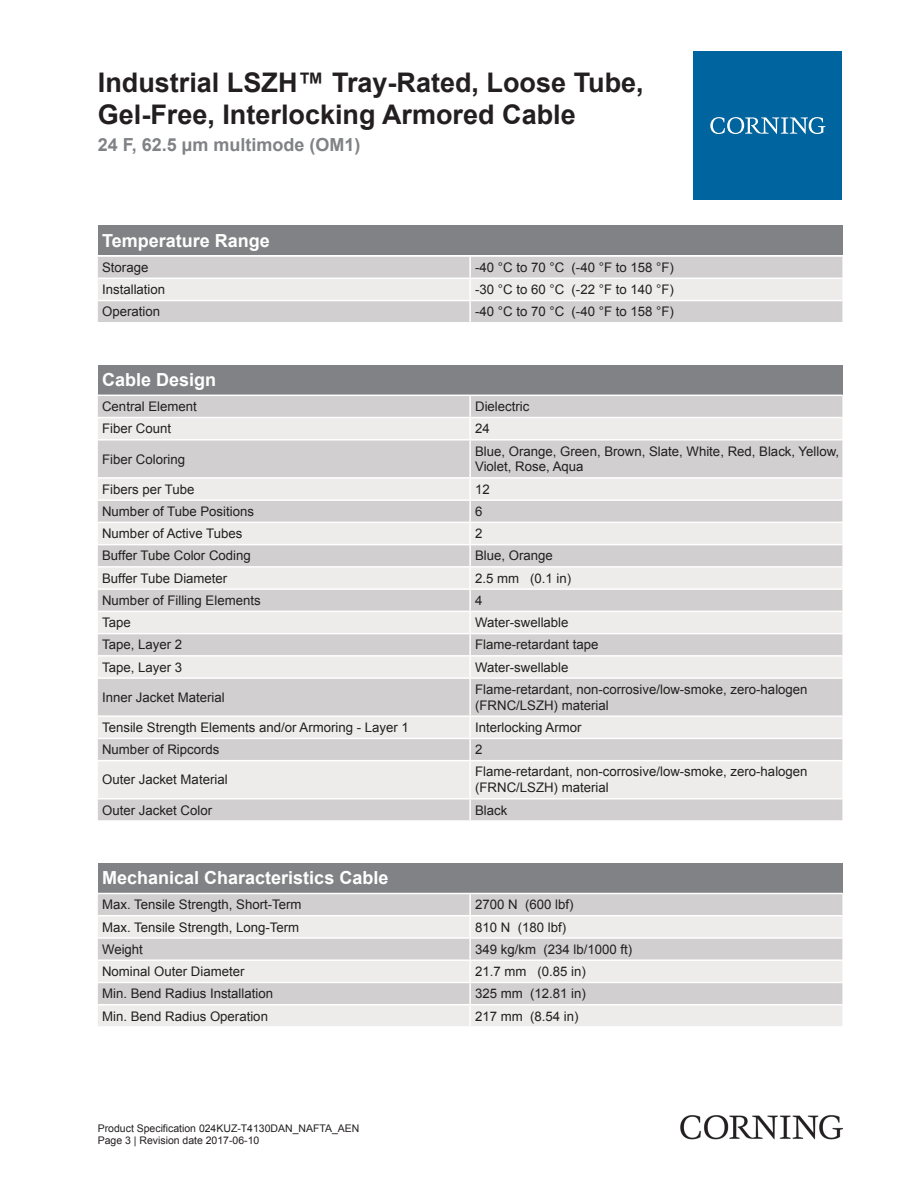
<style>
.page{position:relative;width:919px;height:1187px;background:#fff}
.page>*{position:absolute;margin:0;border:0;box-sizing:border-box;transform-origin:0 0}
.t1{font:700 27px/32.4px "Arial";color:#231f20}
.t2{font:700 18px "Arial";color:#fff}
.t3{font:700 18px "Arial";color:#808285}
.t4{font:13.2px/15.9px "Arial";color:#231f20}
.t5{font:10.5px/12.6px "Arial";color:#231f20}
</style>
<div class="page">
<div style="left:98px;top:225px;width:744px;height:30px;background:#808285"></div>
<div style="left:98px;top:257px;width:744px;height:65px;background:#d1cfcf"></div>
<div style="left:98px;top:279px;width:744px;height:21px;background:#edeceb"></div>
<hr style="left:469px;top:257px;width:2px;height:20px;background:#fff">
<hr style="left:469px;top:279px;width:2px;height:21px;background:#fff">
<hr style="left:469px;top:301px;width:2px;height:21px;background:#fff">
<hr style="left:98px;top:277px;width:372px;height:2px;background:#fff">
<hr style="left:470px;top:277px;width:372px;height:2px;background:#fff">
<hr style="left:98px;top:300px;width:372px;height:1px;background:#fff">
<hr style="left:470px;top:300px;width:372px;height:1px;background:#fff">
<div style="left:98px;top:365px;width:744px;height:29px;background:#808285"></div>
<div style="left:98px;top:396px;width:744px;height:424px;background:#d1cfcf"></div>
<svg style="left:98px;top:418px;width:744px;height:380px;background:#dfdedd"></svg>
<hr style="left:469px;top:396px;width:2px;height:21px;background:#fff">
<hr style="left:469px;top:418px;width:2px;height:21px;background:#fff">
<hr style="left:469px;top:440px;width:2px;height:37px;background:#fff">
<hr style="left:469px;top:478px;width:2px;height:21px;background:#fff">
<hr style="left:469px;top:501px;width:2px;height:20px;background:#fff">
<hr style="left:469px;top:523px;width:2px;height:21px;background:#fff">
<hr style="left:469px;top:545px;width:2px;height:21px;background:#fff">
<hr style="left:469px;top:567px;width:2px;height:21px;background:#fff">
<hr style="left:469px;top:590px;width:2px;height:20px;background:#fff">
<hr style="left:469px;top:612px;width:2px;height:20px;background:#fff">
<hr style="left:469px;top:634px;width:2px;height:21px;background:#fff">
<hr style="left:469px;top:656px;width:2px;height:21px;background:#fff">
<hr style="left:469px;top:678px;width:2px;height:37px;background:#fff">
<hr style="left:469px;top:717px;width:2px;height:20px;background:#fff">
<hr style="left:469px;top:739px;width:2px;height:20px;background:#fff">
<hr style="left:469px;top:761px;width:2px;height:37px;background:#fff">
<hr style="left:469px;top:799px;width:2px;height:21px;background:#fff">
<hr style="left:98px;top:417px;width:372px;height:1px;background:#fff">
<hr style="left:470px;top:417px;width:372px;height:1px;background:#fff">
<hr style="left:98px;top:439px;width:372px;height:1px;background:#fff">
<hr style="left:470px;top:439px;width:372px;height:1px;background:#fff">
<hr style="left:98px;top:477px;width:372px;height:1px;background:#fff">
<hr style="left:470px;top:477px;width:372px;height:1px;background:#fff">
<hr style="left:98px;top:499px;width:372px;height:2px;background:#fff">
<hr style="left:470px;top:499px;width:372px;height:2px;background:#fff">
<hr style="left:98px;top:521px;width:372px;height:2px;background:#fff">
<hr style="left:470px;top:521px;width:372px;height:2px;background:#fff">
<hr style="left:98px;top:544px;width:372px;height:1px;background:#fff">
<hr style="left:470px;top:544px;width:372px;height:1px;background:#fff">
<hr style="left:98px;top:566px;width:372px;height:1px;background:#fff">
<hr style="left:470px;top:566px;width:372px;height:1px;background:#fff">
<hr style="left:98px;top:588px;width:372px;height:2px;background:#fff">
<hr style="left:470px;top:588px;width:372px;height:2px;background:#fff">
<hr style="left:98px;top:610px;width:372px;height:2px;background:#fff">
<hr style="left:470px;top:610px;width:372px;height:2px;background:#fff">
<hr style="left:98px;top:632px;width:372px;height:2px;background:#fff">
<hr style="left:470px;top:632px;width:372px;height:2px;background:#fff">
<hr style="left:98px;top:655px;width:372px;height:1px;background:#fff">
<hr style="left:470px;top:655px;width:372px;height:1px;background:#fff">
<hr style="left:98px;top:677px;width:372px;height:1px;background:#fff">
<hr style="left:470px;top:677px;width:372px;height:1px;background:#fff">
<hr style="left:98px;top:715px;width:372px;height:2px;background:#fff">
<hr style="left:470px;top:715px;width:372px;height:2px;background:#fff">
<hr style="left:98px;top:737px;width:372px;height:2px;background:#fff">
<hr style="left:470px;top:737px;width:372px;height:2px;background:#fff">
<hr style="left:98px;top:759px;width:372px;height:2px;background:#fff">
<hr style="left:470px;top:759px;width:372px;height:2px;background:#fff">
<hr style="left:98px;top:798px;width:372px;height:1px;background:#fff">
<hr style="left:470px;top:798px;width:372px;height:1px;background:#fff">
<div style="left:98px;top:862px;width:744px;height:30px;background:#808285"></div>
<div style="left:98px;top:894px;width:744px;height:20px;background:#d1cfcf"></div>
<svg style="left:98px;top:917px;width:744px;height:109px;background:#e2e1e0"></svg>
<hr style="left:469px;top:894px;width:2px;height:20px;background:#fff">
<hr style="left:469px;top:916px;width:2px;height:21px;background:#fff">
<hr style="left:469px;top:938px;width:2px;height:21px;background:#fff">
<hr style="left:469px;top:960px;width:2px;height:21px;background:#fff">
<hr style="left:469px;top:983px;width:2px;height:20px;background:#fff">
<hr style="left:469px;top:1005px;width:2px;height:21px;background:#fff">
<hr style="left:98px;top:937px;width:372px;height:1px;background:#fff">
<hr style="left:470px;top:937px;width:372px;height:1px;background:#fff">
<hr style="left:98px;top:959px;width:372px;height:1px;background:#fff">
<hr style="left:470px;top:959px;width:372px;height:1px;background:#fff">
<hr style="left:98px;top:981px;width:372px;height:2px;background:#fff">
<hr style="left:470px;top:981px;width:372px;height:2px;background:#fff">
<hr style="left:98px;top:1003px;width:372px;height:2px;background:#fff">
<hr style="left:470px;top:1003px;width:372px;height:2px;background:#fff">
<div style="left:693px;top:51px;width:149px;height:149px;background:#00649e"></div>
<svg style="left:710px;top:117px;width:115px;height:17px"></svg>
<img style="left:680px;top:1115px;width:162px;height:24px">
<h1 class="t1" style="left:98px;top:66px;width:547px">Industrial LSZH™ Tray-Rated, Loose Tube,<br>Gel-Free, Interlocking Armored Cable</h1>
<h2 class="t3" style="left:98px;top:132px;width:264px">24 F, 62.5 µm multimode (OM1)</h2>
<h2 class="t2" style="left:102px;top:228px;width:169px">Temperature Range</h2>
<p class="t4" style="left:102px;top:259px;width:48px">Storage</p>
<p class="t4" style="left:475px;top:259px;width:200px">-40 °C to 70 °C (-40 °F to 158 °F)</p>
<p class="t4" style="left:102px;top:281px;width:65px">Installation</p>
<p class="t4" style="left:475px;top:281px;width:200px">-30 °C to 60 °C (-22 °F to 140 °F)</p>
<p class="t4" style="left:102px;top:304px;width:59px">Operation</p>
<p class="t4" style="left:475px;top:304px;width:200px">-40 °C to 70 °C (-40 °F to 158 °F)</p>
<h2 class="t2" style="left:102px;top:367px;width:116px">Cable Design</h2>
<p class="t4" style="left:102px;top:398px;width:96px">Central Element</p>
<p class="t4" style="left:475px;top:398px;width:56px">Dielectric</p>
<p class="t4" style="left:102px;top:420px;width:70px">Fiber Count</p>
<p class="t4" style="left:475px;top:420px;width:16px">24</p>
<p class="t4" style="left:102px;top:451px;width:84px">Fiber Coloring</p>
<p class="t4" style="left:475px;top:443px;width:365px">Blue, Orange, Green, Brown, Slate, White, Red, Black, Yellow,<br>Violet, Rose, Aqua</p>
<p class="t4" style="left:102px;top:481px;width:94px">Fibers per Tube</p>
<p class="t4" style="left:475px;top:481px;width:16px">12</p>
<p class="t4" style="left:102px;top:503px;width:153px">Number of Tube Positions</p>
<p class="t4" style="left:475px;top:503px;width:9px">6</p>
<p class="t4" style="left:102px;top:525px;width:142px">Number of Active Tubes</p>
<p class="t4" style="left:475px;top:525px;width:9px">2</p>
<p class="t4" style="left:102px;top:547px;width:150px">Buffer Tube Color Coding</p>
<p class="t4" style="left:475px;top:547px;width:79px">Blue, Orange</p>
<p class="t4" style="left:102px;top:570px;width:127px">Buffer Tube Diameter</p>
<p class="t4" style="left:475px;top:570px;width:98px">2.5 mm (0.1 in)</p>
<p class="t4" style="left:102px;top:592px;width:160px">Number of Filling Elements</p>
<p class="t4" style="left:475px;top:592px;width:9px">4</p>
<p class="t4" style="left:102px;top:614px;width:30px">Tape</p>
<p class="t4" style="left:475px;top:614px;width:95px">Water-swellable</p>
<p class="t4" style="left:102px;top:636px;width:81px">Tape, Layer 2</p>
<p class="t4" style="left:475px;top:636px;width:125px">Flame-retardant tape</p>
<p class="t4" style="left:102px;top:659px;width:81px">Tape, Layer 3</p>
<p class="t4" style="left:475px;top:659px;width:95px">Water-swellable</p>
<p class="t4" style="left:102px;top:689px;width:124px">Inner Jacket Material</p>
<p class="t4" style="left:475px;top:681px;width:334px">Flame-retardant, non-corrosive/low-smoke, zero-halogen (FRNC/LSZH) material</p>
<p class="t4" style="left:102px;top:719px;width:308px">Tensile Strength Elements and/or Armoring - Layer 1</p>
<p class="t4" style="left:475px;top:719px;width:108px">Interlocking Armor</p>
<p class="t4" style="left:102px;top:741px;width:119px">Number of Ripcords</p>
<p class="t4" style="left:475px;top:741px;width:9px">2</p>
<p class="t4" style="left:102px;top:771px;width:127px">Outer Jacket Material</p>
<p class="t4" style="left:475px;top:763px;width:334px">Flame-retardant, non-corrosive/low-smoke, zero-halogen (FRNC/LSZH) material</p>
<p class="t4" style="left:102px;top:801px;width:112px">Outer Jacket Color</p>
<p class="t4" style="left:475px;top:801px;width:34px">Black</p>
<h2 class="t2" style="left:102px;top:865px;width:288px">Mechanical Characteristics Cable</h2>
<p class="t4" style="left:102px;top:896px;width:201px">Max. Tensile Strength, Short-Term</p>
<p class="t4" style="left:475px;top:896px;width:100px">2700 N (600 lbf)</p>
<p class="t4" style="left:102px;top:918px;width:199px">Max. Tensile Strength, Long-Term</p>
<p class="t4" style="left:475px;top:918px;width:92px">810 N (180 lbf)</p>
<p class="t4" style="left:102px;top:941px;width:42px">Weight</p>
<p class="t4" style="left:475px;top:941px;width:159px">349 kg/km (234 lb/1000 ft)</p>
<p class="t4" style="left:102px;top:963px;width:144px">Nominal Outer Diameter</p>
<p class="t4" style="left:475px;top:963px;width:112px">21.7 mm (0.85 in)</p>
<p class="t4" style="left:102px;top:985px;width:172px">Min. Bend Radius Installation</p>
<p class="t4" style="left:475px;top:985px;width:112px">325 mm (12.81 in)</p>
<p class="t4" style="left:102px;top:1007px;width:167px">Min. Bend Radius Operation</p>
<p class="t4" style="left:475px;top:1007px;width:105px">217 mm (8.54 in)</p>
<p class="t5" style="left:98px;top:1121px;width:263px">Product Specification 024KUZ-T4130DAN_NAFTA_AEN<br>Page 3 | Revision date 2017-06-10</p>
</div>
